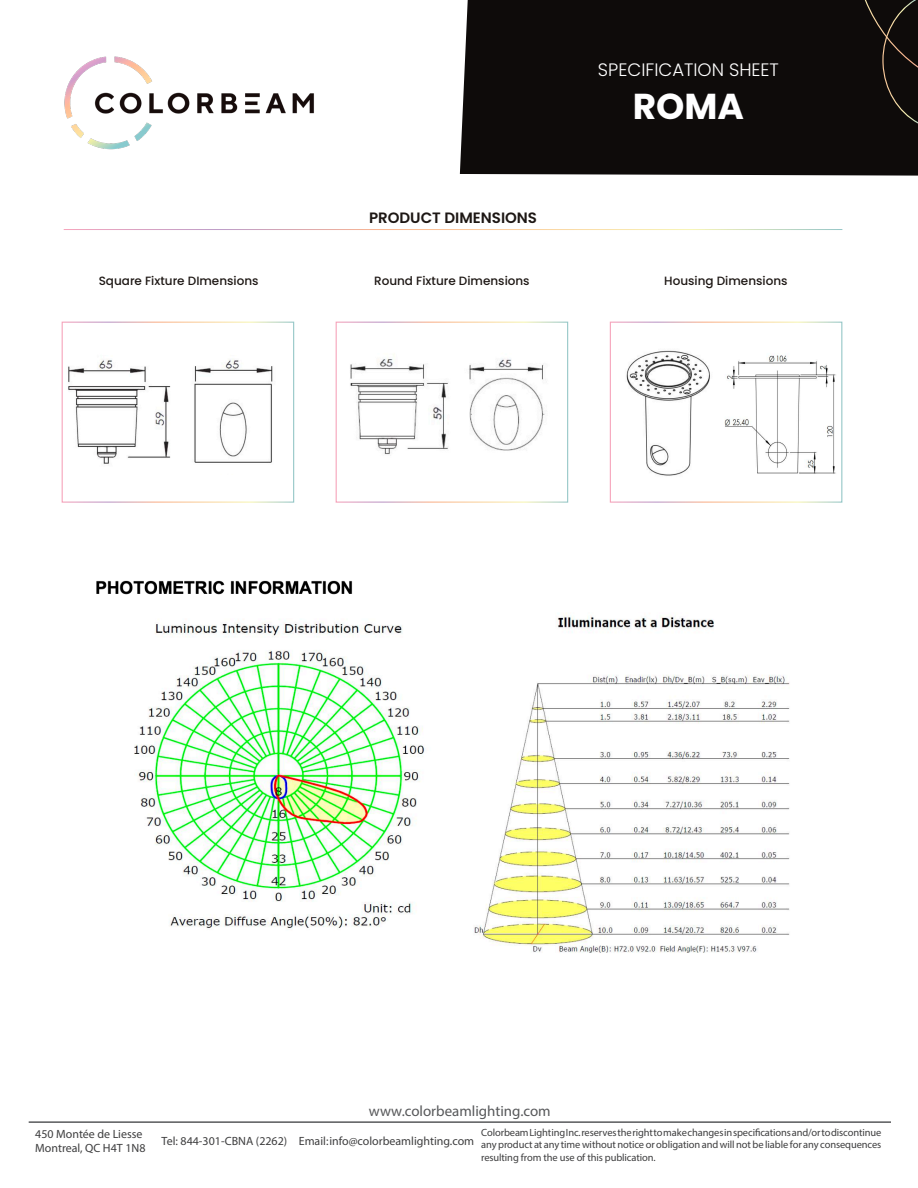
<style>
.page{position:relative;width:918px;height:1188px;background:#fff}
.page>*{position:absolute;margin:0;border:0;box-sizing:border-box;transform-origin:0 0}
.Tittle_h1_bold{font:700 36px "Poppins";color:#fff}
.t1{font:300 18px "Poppins";color:#fff}
.Footer-web{font:15px "Myriad Pro";color:#57585a}
.TITTLE_-RULES{font:600 15px "Poppins";color:#1d1714}
.Address{font:12px "Myriad Pro";color:#3e3e3f}
.Product_description{font:500 12px "Poppins";color:#1d1714}
.Text-small{font:10.5px/12.6px "Myriad Pro";letter-spacing:-.01em;color:#3e3e3f;text-align:justify}
</style>
<div class="page">
<div style="left:460px;top:0;width:458px;height:176px;background:#0e0b0a"></div>
<svg style="left:865px;top:0;width:53px;height:124px;background:#171310"></svg>
<img style="left:68px;top:359px;width:205px;height:105px">
<div style="left:62px;top:322px;width:232px;height:181px;border:1px solid #fff"></div>
<img style="left:350px;top:354px;width:195px;height:101px">
<div style="left:336px;top:322px;width:232px;height:181px;border:1px solid #fff"></div>
<img style="left:626px;top:350px;width:210px;height:126px">
<div style="left:610px;top:322px;width:232px;height:181px;border:1px solid #fff"></div>
<hr style="left:29px;top:1121px;width:862px;height:2px;background:#57585a">
<img style="left:64px;top:56px;width:250px;height:94px">
<img style="left:96px;top:580px;width:694px;height:373px">
<p class="TITTLE_-RULES" style="left:369px;top:209px;width:170px">PRODUCT DIMENSIONS</p>
<p class="t1" style="left:598px;top:59px;width:183px">SPECIFICATION SHEET</p>
<p class="Tittle_h1_bold" style="left:633px;top:85px;width:113px">ROMA</p>
<p class="Product_description" style="left:99px;top:274px;width:161px">Square Fixture DImensions</p>
<p class="Product_description" style="left:374px;top:274px;width:157px">Round Fixture Dimensions</p>
<p class="Product_description" style="left:664px;top:274px;width:125px">Housing Dimensions</p>
<p class="Address" style="left:35px;top:1127px;width:109px">450 Montée de Liesse</p>
<p class="Address" style="left:35px;top:1141px;width:112px">Montreal, QC H4T 1N8</p>
<p class="Address" style="left:162px;top:1133px;width:127px">Tel: 844-301-CBNA (2262)</p>
<p class="Footer-web" style="left:369px;top:1102px;width:183px">www.colorbeamlighting.com</p>
<p class="Address" style="left:299px;top:1133px;width:177px">Email: info@colorbeamlighting.com</p>
<p class="Text-small" style="left:481px;top:1126px;width:402px">Colorbeam Lighting Inc. reserves the right to make changes in specifications and/or to discontinue any product at any time without notice or obligation and will not be liable for any consequences resulting from the use of this publication.</p>
</div>
